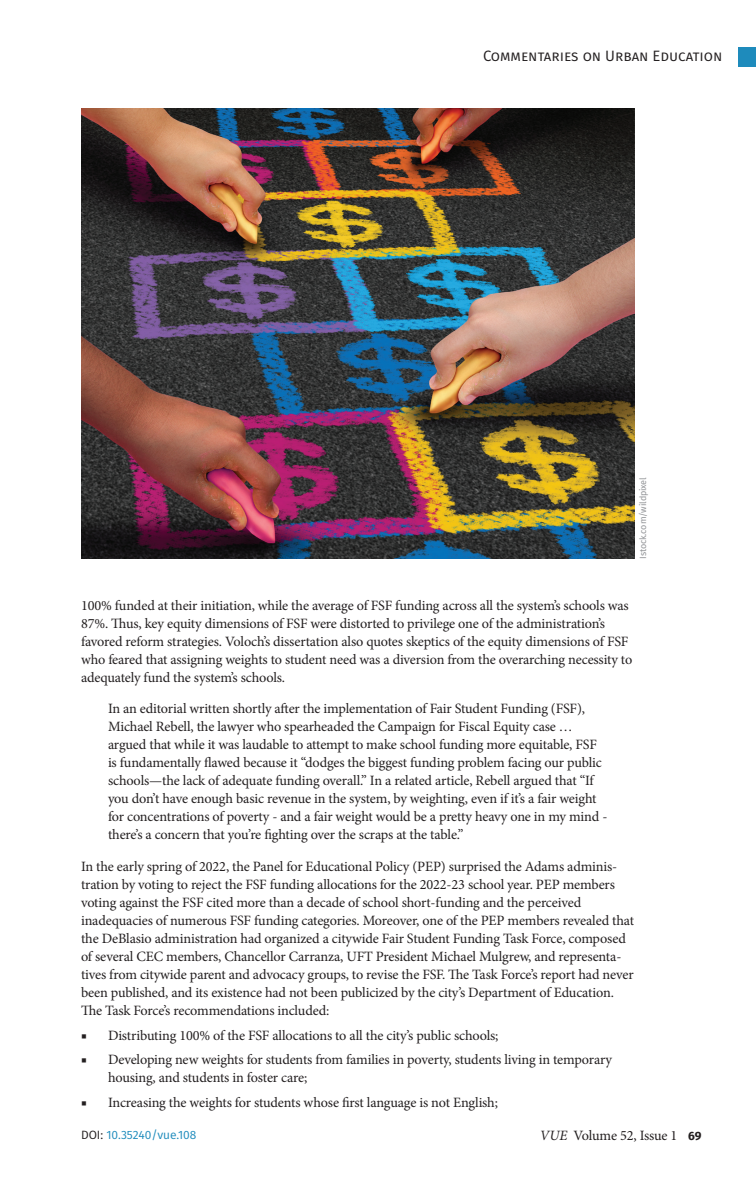
<style>
.page{position:relative;width:756px;height:1188px;background:#fff}
.page>*{position:absolute;margin:0;border:0;box-sizing:border-box;transform-origin:0 0}
.t1{font:15px "Fira Sans";color:#231f20}
.Article_copy_no_indent{font:14.25px/18px "Minion Pro";letter-spacing:-.01em;color:#231f20}
.Article_blockquote{font:14.25px/18px "Minion Pro";letter-spacing:-.01em;color:#231f20}
.Article_bullets{font:14.25px/18px "Minion Pro";letter-spacing:-.01em;color:#231f20}
.DOI-New{font:12px "Fira Sans";color:#1e8bbc}
.t2{font:9px "Fira Sans";letter-spacing:-.015em;color:#939598}
.s1{color:#231f20}
.s2{font-style:italic}
.s3{font-family:"Fira Sans";font-weight:700;font-size:12px}
</style>
<div class="page">
<img style="left:81px;top:108px;width:553px;height:451px">
<div style="left:739px;top:48px;width:17px;height:19px;background:#1e8bbc"></div>
<p class="t1" style="left:483px;top:45px;width:241px">Commentaries on Urban Education</p>
<p class="t2" style="left:636px;top:559px;width:83px;rotate:-90deg">Istock.com/wildpixel</p>
<p class="Article_copy_no_indent" style="left:81px;top:596px;width:553px">100% funded at their initiation, while the average of FSF funding across all the system’s schools was 87%. Thus, key equity dimensions of FSF were distorted to privilege one of the administration’s favored reform strategies. Voloch’s dissertation also quotes skeptics of the equity dimensions of FSF who feared that assigning weights to student need was a diversion from the overarching necessity to adequately fund the system’s schools.</p>
<p class="Article_blockquote" style="left:108px;top:700px;width:501px">In an editorial written shortly after the implementation of Fair Student Funding (FSF), Michael Rebell, the lawyer who spearheaded the Campaign for Fiscal Equity case … argued that while it was laudable to attempt to make school funding more equitable, FSF is fundamentally flawed because it “dodges the biggest funding problem facing our public schools—the lack of adequate funding overall.” In a related article, Rebell argued that “If you don’t have enough basic revenue in the system, by weighting, even if it’s a fair weight for concentrations of poverty - and a fair weight would be a pretty heavy one in my mind - there’s a concern that you’re fighting over the scraps at the table.”</p>
<p class="Article_copy_no_indent" style="left:81px;top:857px;width:555px">In the early spring of 2022, the Panel for Educational Policy (PEP) surprised the Adams adminis&shy;tration by voting to reject the FSF funding allocations for the 2022-23 school year. PEP members voting against the FSF cited more than a decade of school short-funding and the perceived inadequacies of numerous FSF funding categories. Moreover, one of the PEP members revealed that the DeBlasio administration had organized a citywide Fair Student Funding Task Force, composed of several CEC members, Chancellor Carranza, UFT President Michael Mulgrew, and representa&shy;tives from citywide parent and advocacy groups, to revise the FSF. The Task Force’s report had never been published, and its existence had not been publicized by the city’s Department of Education.<br>The Task Force’s recommendations included:</p>
<p class="Article_bullets" style="left:81px;top:1026px;width:419px">■ Distributing 100% of the FSF allocations to all the city’s public schools;</p>
<p class="Article_bullets" style="left:108px;top:1051px;width:506px;text-indent:-27px">■ Developing new weights for students from families in poverty, students living in temporary housing, and students in foster care;</p>
<p class="Article_bullets" style="left:81px;top:1094px;width:419px">■ Increasing the weights for students whose first language is not English;</p>
<p class="DOI-New" style="left:81px;top:1126px;width:117px"><span class="s1">DOI:</span> 10.35240/vue.108</p>
<p class="Article_copy_no_indent" style="left:540px;top:1126px;width:163px"><span class="s2">VUE</span> Volume 52, Issue 1 <span class="s3">69</span></p>
</div>
